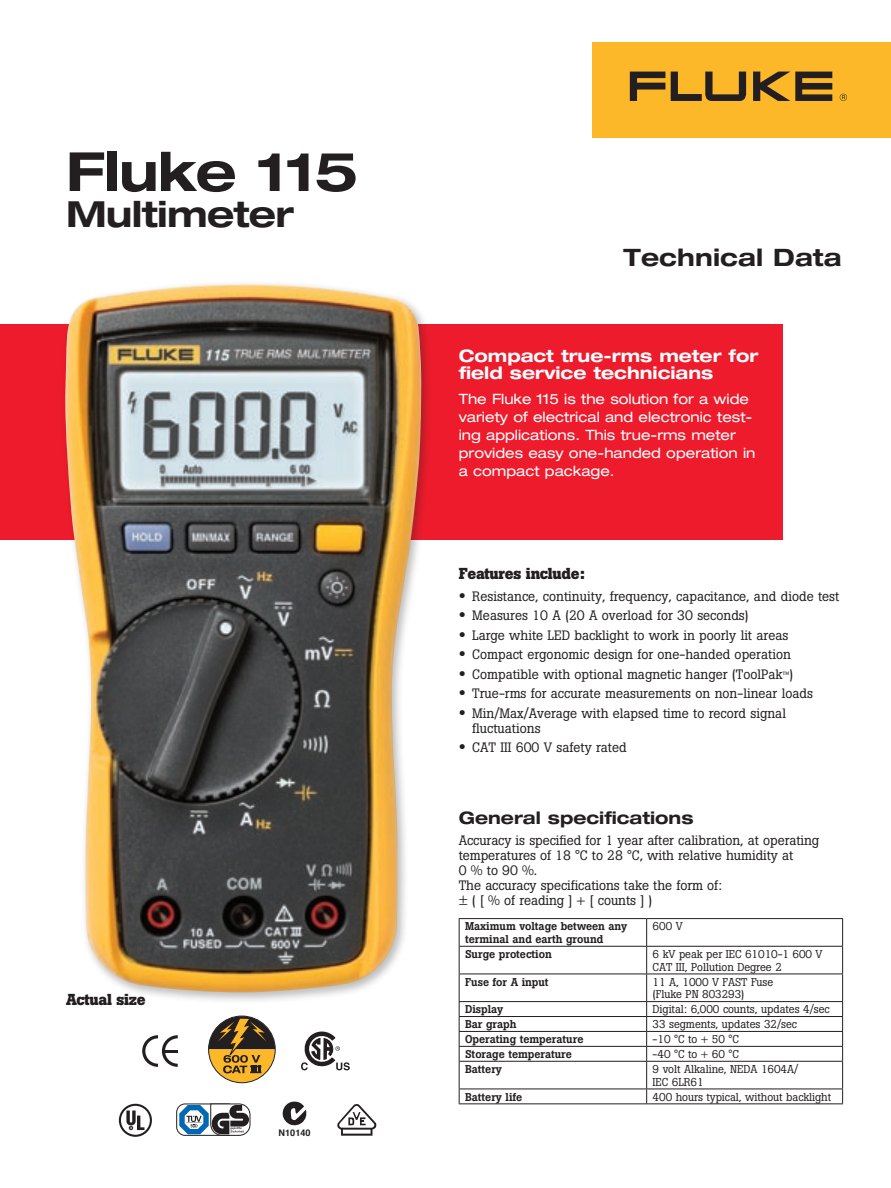
<style>
.page{position:relative;width:891px;height:1188px;background:#fff}
.page>*{position:absolute;margin:0;border:0;box-sizing:border-box;transform-origin:0 0}
.t1{font:700 expanded 54px "Helvetica Neue";letter-spacing:-.02em;color:#231f20}
.t2{font:700 expanded 36px "Helvetica Neue";letter-spacing:-.02em;color:#231f20}
.t3{font:700 expanded 24px "Helvetica Neue";letter-spacing:.005em;color:#231f20}
.t4{font:700 expanded 17.25px/17.2px "Helvetica Neue";color:#fff}
.t5{font:700 expanded 17.25px "Helvetica Neue";color:#231f20}
.t6{font:700 15.75px "Boton";letter-spacing:-.015em;color:#231f20}
.t7{font:expanded 14.25px/18px "Helvetica Neue";color:#fff}
.t8{font:13.5px/15px "Boton";color:#231f20}
.t9{font:11.25px/12.8px "Boton";letter-spacing:-.005em;color:#231f20}
.t10{font:500 11.25px/12.8px "Boton";letter-spacing:-.005em;color:#231f20}
.t11{font:700 9.15px "Helvetica";color:#231f20}
.t12{font:700 2.85px "Helvetica";color:#231f20}
.s1{font-size:21px}
.s2{font-size:9px}
</style>
<div class="page">
<div style="left:0;top:324px;width:783px;height:216px;background:#ee1b2c"></div>
<div style="left:593px;top:42px;width:298px;height:96px;background:#fcb828"></div>
<svg style="left:630px;top:72px;width:35px;height:29px"></svg>
<svg style="left:753px;top:72px;width:79px;height:29px"></svg>
<svg style="left:671px;top:72px;width:75px;height:29px"></svg>
<svg style="left:840px;top:94px;width:7px;height:7px"></svg>
<div style="left:60px;top:279px;width:372px;height:725px;background:#231f20;opacity:.3"></div>
<img style="left:64px;top:284px;width:358px;height:708px">
<hr style="left:459px;top:918px;width:188px;height:1px;background:#231f20">
<hr style="left:647px;top:918px;width:196px;height:1px;background:#231f20">
<hr style="left:459px;top:946px;width:188px;height:1px;background:#231f20">
<hr style="left:647px;top:946px;width:196px;height:1px;background:#231f20">
<hr style="left:459px;top:974px;width:188px;height:1px;background:#231f20">
<hr style="left:647px;top:974px;width:196px;height:1px;background:#231f20">
<hr style="left:459px;top:1001px;width:188px;height:1px;background:#231f20">
<hr style="left:647px;top:1001px;width:196px;height:1px;background:#231f20">
<hr style="left:459px;top:1016px;width:188px;height:1px;background:#231f20">
<hr style="left:647px;top:1016px;width:196px;height:1px;background:#231f20">
<hr style="left:459px;top:1031px;width:188px;height:1px;background:#231f20">
<hr style="left:647px;top:1031px;width:196px;height:1px;background:#231f20">
<hr style="left:459px;top:1046px;width:188px;height:1px;background:#231f20">
<hr style="left:647px;top:1046px;width:196px;height:1px;background:#231f20">
<hr style="left:459px;top:1061px;width:188px;height:1px;background:#231f20">
<hr style="left:647px;top:1061px;width:196px;height:1px;background:#231f20">
<hr style="left:459px;top:1089px;width:188px;height:1px;background:#231f20">
<svg style="left:459px;top:919px;width:1px;height:184px"></svg>
<hr style="left:647px;top:1089px;width:196px;height:1px;background:#231f20">
<svg style="left:646px;top:919px;width:1px;height:184px"></svg>
<svg style="left:842px;top:919px;width:1px;height:184px"></svg>
<hr style="left:459px;top:1103px;width:188px;height:1px;background:#231f20">
<hr style="left:647px;top:1103px;width:196px;height:1px;background:#231f20">
<svg style="left:142px;top:1035px;width:36px;height:32px"></svg>
<svg style="left:301px;top:1032px;width:49px;height:38px"></svg>
<svg style="left:282px;top:1102px;width:25px;height:24px"></svg>
<svg style="left:209px;top:1016px;width:66px;height:67px"></svg>
<svg style="left:176px;top:1104px;width:74px;height:32px"></svg>
<svg style="left:337px;top:1104px;width:39px;height:32px"></svg>
<svg style="left:126px;top:1111px;width:18px;height:19px"></svg>
<div style="left:119px;top:1104px;width:33px;height:33px;border:2px solid #231f20;border-radius:50%"></div>
<h1 class="t1" style="left:66px;top:138px;width:294px">Fluke 115</h1>
<h2 class="t2" style="left:66px;top:192px;width:230px">Multimeter</h2>
<p class="t6" style="left:66px;top:990px;width:81px">Actual size</p>
<p class="t12" style="left:130px;top:1126px;width:4px">R</p>
<p class="t11" style="left:279px;top:1125px;width:34px">N10140</p>
<h3 class="t3" style="left:624px;top:242px;width:219px">Technical Data</h3>
<p class="t4" style="left:459px;top:347px;width:301px">Compact true-rms meter for field service technicians</p>
<p class="t7" style="left:459px;top:390px;width:298px">The Fluke 115 is the solution for a wide variety of electrical and electronic test&shy;ing applications. This true-rms meter provides easy one-handed operation in a compact package.</p>
<p class="t6" style="left:459px;top:564px;width:128px">Features include:</p>
<p class="t8" style="left:459px;top:588px;width:382px"><span class="s1">•</span> Resistance, continuity, frequency, capacitance, and diode test</p>
<p class="t8" style="left:459px;top:608px;width:292px"><span class="s1">•</span> Measures 10 A (20 A overload for 30 seconds)</p>
<p class="t8" style="left:459px;top:627px;width:331px"><span class="s1">•</span> Large white LED backlight to work in poorly lit areas</p>
<p class="t8" style="left:459px;top:647px;width:334px"><span class="s1">•</span> Compact ergonomic design for one-handed operation</p>
<p class="t8" style="left:459px;top:666px;width:336px"><span class="s1">•</span> Compatible with optional magnetic hanger (ToolPak<span class="s2">™</span>)</p>
<p class="t8" style="left:459px;top:686px;width:356px"><span class="s1">•</span> True-rms for accurate measurements on non-linear loads</p>
<p class="t8" style="left:472px;top:705px;width:315px;text-indent:-13px"><span class="s1">•</span> Min/Max/Average with elapsed time to record signal fluctuations</p>
<p class="t8" style="left:459px;top:740px;width:169px"><span class="s1">•</span> CAT III 600 V safety rated</p>
<p class="t5" style="left:459px;top:807px;width:236px">General specifications</p>
<p class="t8" style="left:459px;top:833px;width:362px">Accuracy is specified for 1 year after calibration, at operating temperatures of 18 °C to 28 °C, with relative humidity at<br>0 % to 90 %.<br>The accuracy specifications take the form of:<br>± ( [ % of reading ] + [ counts ] )</p>
<p class="t10" style="left:465px;top:920px;width:164px">Maximum voltage between any terminal and earth ground</p>
<p class="t9" style="left:653px;top:920px;width:32px">600 V</p>
<p class="t10" style="left:465px;top:948px;width:88px">Surge protection</p>
<p class="t9" style="left:653px;top:948px;width:172px">6 kV peak per IEC 61010-1 600 V<br>CAT III, Pollution Degree 2</p>
<p class="t10" style="left:465px;top:975px;width:85px">Fuse for A input</p>
<p class="t9" style="left:653px;top:975px;width:122px">11 A, 1000 V FAST Fuse (Fluke PN 803293)</p>
<p class="t10" style="left:465px;top:1003px;width:40px">Display</p>
<p class="t9" style="left:653px;top:1003px;width:178px">Digital: 6,000 counts, updates 4/sec</p>
<p class="t10" style="left:465px;top:1018px;width:53px">Bar graph</p>
<p class="t9" style="left:653px;top:1018px;width:146px">33 segments, updates 32/sec</p>
<p class="t10" style="left:465px;top:1033px;width:120px">Operating temperature</p>
<p class="t9" style="left:653px;top:1033px;width:88px">-10 °C to + 50 °C</p>
<p class="t10" style="left:465px;top:1048px;width:108px">Storage temperature</p>
<p class="t9" style="left:653px;top:1048px;width:88px">-40 °C to + 60 °C</p>
<p class="t10" style="left:465px;top:1063px;width:38px">Battery</p>
<p class="t9" style="left:653px;top:1063px;width:147px">9 volt Alkaline, NEDA 1604A/<br>IEC 6LR61</p>
<p class="t10" style="left:465px;top:1090px;width:59px">Battery life</p>
<p class="t9" style="left:653px;top:1090px;width:180px">400 hours typical, without backlight</p>
</div>
